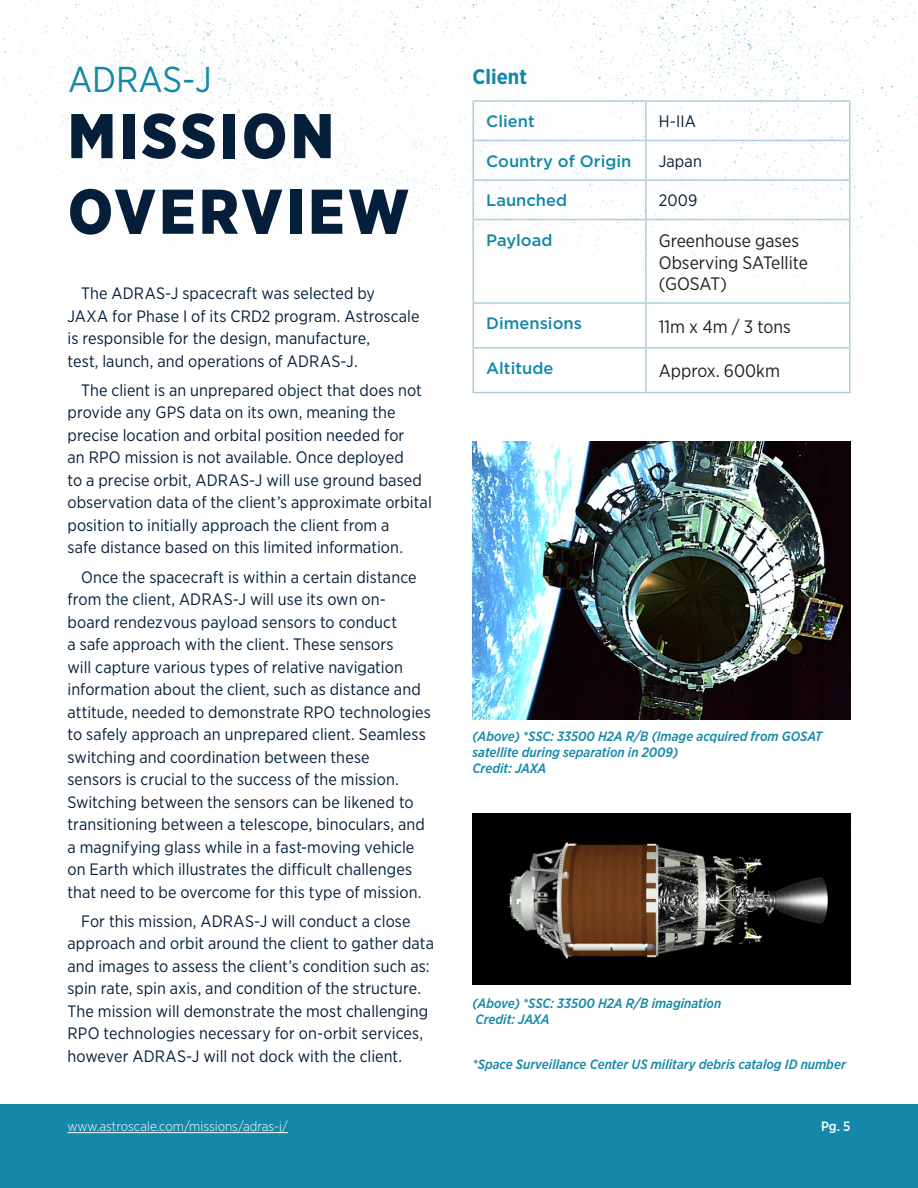
<style>
.page{position:relative;width:918px;height:1188px;background:#fff}
.page>*{position:absolute;margin:0;border:0;box-sizing:border-box;transform-origin:0 0}
.Title{font:900 63px/75.6px "Gotham Narrow";letter-spacing:.06em;color:#051f3a}
.Subtitle{font:36px "Gotham Narrow";color:#1488a8}
.Heading_2{font:700 21px "Gotham Narrow";color:#1488a8}
.t1{font:18px/21.6px "Gotham Narrow";color:#231f20}
.Paragraph_Style_1{font:16.5px/22.5px "Gotham Narrow";letter-spacing:.005em;color:#051f3a}
.t2{font:500 16.5px "Gotham";color:#1488a8}
.Chart_Paragraph{font:16.5px "Gotham Narrow";letter-spacing:.01em;color:#051f3a}
.Link_to_Media{font:italic 500 13.5px/16.2px "Gotham Narrow";color:#1488a8}
.t3{font:300 13.5px "Gotham Narrow";color:#fff}
.t4{font:500 13.5px "Gotham Narrow";color:#fff}
</style>
<div class="page">
<img style="left:2px;top:0;width:916px;height:571px">
<img style="left:472px;top:441px;width:378px;height:278px">
<img style="left:472px;top:814px;width:378px;height:170px">
<div style="left:0;top:1104px;width:918px;height:84px;background:#1488a8"></div>
<hr style="left:68px;top:1132px;width:220px;height:1px;background:#fff">
<hr style="left:472px;top:100px;width:174px;height:2px;background:#adcedb">
<hr style="left:472px;top:102px;width:2px;height:38px;background:#adcedb">
<hr style="left:646px;top:100px;width:204px;height:2px;background:#adcedb">
<hr style="left:645px;top:102px;width:2px;height:38px;background:#adcedb">
<hr style="left:849px;top:102px;width:1px;height:38px;background:#adcedb">
<hr style="left:472px;top:140px;width:174px;height:1px;background:#adcedb">
<hr style="left:472px;top:141px;width:2px;height:38px;background:#adcedb">
<hr style="left:646px;top:140px;width:204px;height:1px;background:#adcedb">
<hr style="left:645px;top:141px;width:2px;height:38px;background:#adcedb">
<hr style="left:849px;top:141px;width:1px;height:38px;background:#adcedb">
<hr style="left:472px;top:179px;width:174px;height:2px;background:#adcedb">
<hr style="left:472px;top:181px;width:2px;height:38px;background:#adcedb">
<hr style="left:646px;top:179px;width:204px;height:2px;background:#adcedb">
<hr style="left:645px;top:181px;width:2px;height:38px;background:#adcedb">
<hr style="left:849px;top:181px;width:1px;height:38px;background:#adcedb">
<hr style="left:472px;top:219px;width:174px;height:1px;background:#adcedb">
<hr style="left:472px;top:220px;width:2px;height:82px;background:#adcedb">
<hr style="left:646px;top:219px;width:204px;height:1px;background:#adcedb">
<hr style="left:645px;top:220px;width:2px;height:82px;background:#adcedb">
<hr style="left:849px;top:220px;width:1px;height:82px;background:#adcedb">
<hr style="left:472px;top:302px;width:174px;height:2px;background:#adcedb">
<hr style="left:472px;top:304px;width:2px;height:43px;background:#adcedb">
<hr style="left:646px;top:302px;width:204px;height:2px;background:#adcedb">
<hr style="left:645px;top:304px;width:2px;height:43px;background:#adcedb">
<hr style="left:849px;top:304px;width:1px;height:43px;background:#adcedb">
<hr style="left:472px;top:347px;width:174px;height:2px;background:#adcedb">
<hr style="left:472px;top:349px;width:2px;height:43px;background:#adcedb">
<hr style="left:646px;top:347px;width:204px;height:2px;background:#adcedb">
<hr style="left:645px;top:349px;width:2px;height:43px;background:#adcedb">
<hr style="left:849px;top:349px;width:1px;height:43px;background:#adcedb">
<hr style="left:472px;top:392px;width:174px;height:1px;background:#adcedb">
<hr style="left:646px;top:392px;width:204px;height:1px;background:#adcedb">
<p class="Subtitle" style="left:68px;top:57px;width:145px">ADRAS-J</p>
<p class="Title" style="left:68px;top:97px;width:343px">MISSION<br>OVERVIEW</p>
<p class="Paragraph_Style_1" style="left:68px;top:282px;width:354px;text-indent:14px">The ADRAS-J spacecraft was selected by JAXA for Phase I of its CRD2 program. Astroscale is responsible for the design, manufacture,<br>test, launch, and operations of ADRAS-J.</p>
<p class="Paragraph_Style_1" style="left:68px;top:378px;width:366px;text-indent:14px">The client is an unprepared object that does not provide any GPS data on its own, meaning the precise location and orbital position needed for<br>an RPO mission is not available. Once deployed<br>to a precise orbit, ADRAS-J will use ground based observation data of the client’s approximate orbital position to initially approach the client from a<br>safe distance based on this limited information.</p>
<p class="Paragraph_Style_1" style="left:68px;top:565px;width:365px;text-indent:14px">Once the spacecraft is within a certain distance from the client, ADRAS-J will use its own on&shy;board rendezvous payload sensors to conduct<br>a safe approach with the client. These sensors<br>will capture various types of relative navigation information about the client, such as distance and attitude, needed to demonstrate RPO technologies to safely approach an unprepared client. Seamless switching and coordination between these<br>sensors is crucial to the success of the mission.<br>Switching between the sensors can be likened to transitioning between a telescope, binoculars, and a magnifying glass while in a fast-moving vehicle on Earth which illustrates the difficult challenges that need to be overcome for this type of mission.</p>
<p class="Paragraph_Style_1" style="left:68px;top:909px;width:368px;text-indent:14px">For this mission, ADRAS-J will conduct a close approach and orbit around the client to gather data and images to assess the client’s condition such as: spin rate, spin axis, and condition of the structure.<br>The mission will demonstrate the most challenging RPO technologies necessary for on-orbit services, however ADRAS-J will not dock with the client.</p>
<p class="Heading_2" style="left:472px;top:63px;width:56px">Client</p>
<p class="t2" style="left:486px;top:111px;width:50px">Client</p>
<p class="Chart_Paragraph" style="left:659px;top:111px;width:39px">H-IIA</p>
<p class="t2" style="left:486px;top:150px;width:147px">Country of Origin</p>
<p class="Chart_Paragraph" style="left:659px;top:151px;width:45px">Japan</p>
<p class="t2" style="left:486px;top:190px;width:83px">Launched</p>
<p class="Chart_Paragraph" style="left:659px;top:190px;width:40px">2009</p>
<p class="t2" style="left:486px;top:229px;width:68px">Payload</p>
<p class="t1" style="left:659px;top:229px;width:151px">Greenhouse gases<br>Observing SATellite (GOSAT)</p>
<p class="t2" style="left:486px;top:313px;width:97px">Dimensions</p>
<p class="t1" style="left:659px;top:315px;width:133px">11m x 4m / 3 tons</p>
<p class="t2" style="left:486px;top:357px;width:69px">Altitude</p>
<p class="t1" style="left:659px;top:360px;width:123px">Approx. 600km</p>
<p class="Link_to_Media" style="left:472px;top:728px;width:351px">(Above) *SSC: 33500 H2A R/B (Image acquired from GOSAT satellite during separation in 2009)</p>
<p class="Link_to_Media" style="left:472px;top:760px;width:75px">Credit: JAXA</p>
<p class="Link_to_Media" style="left:472px;top:995px;width:250px">(Above) *SSC: 33500 H2A R/B imagination</p>
<p class="Link_to_Media" style="left:476px;top:1011px;width:75px">Credit: JAXA</p>
<p class="Link_to_Media" style="left:472px;top:1056px;width:375px">*Space Surveillance Center US military debris catalog ID number</p>
<p class="t3" style="left:68px;top:1118px;width:222px">www.astroscale.com/missions/adras-j/</p>
<p class="t4" style="left:821px;top:1118px;width:31px">Pg. 5</p>
</div>
